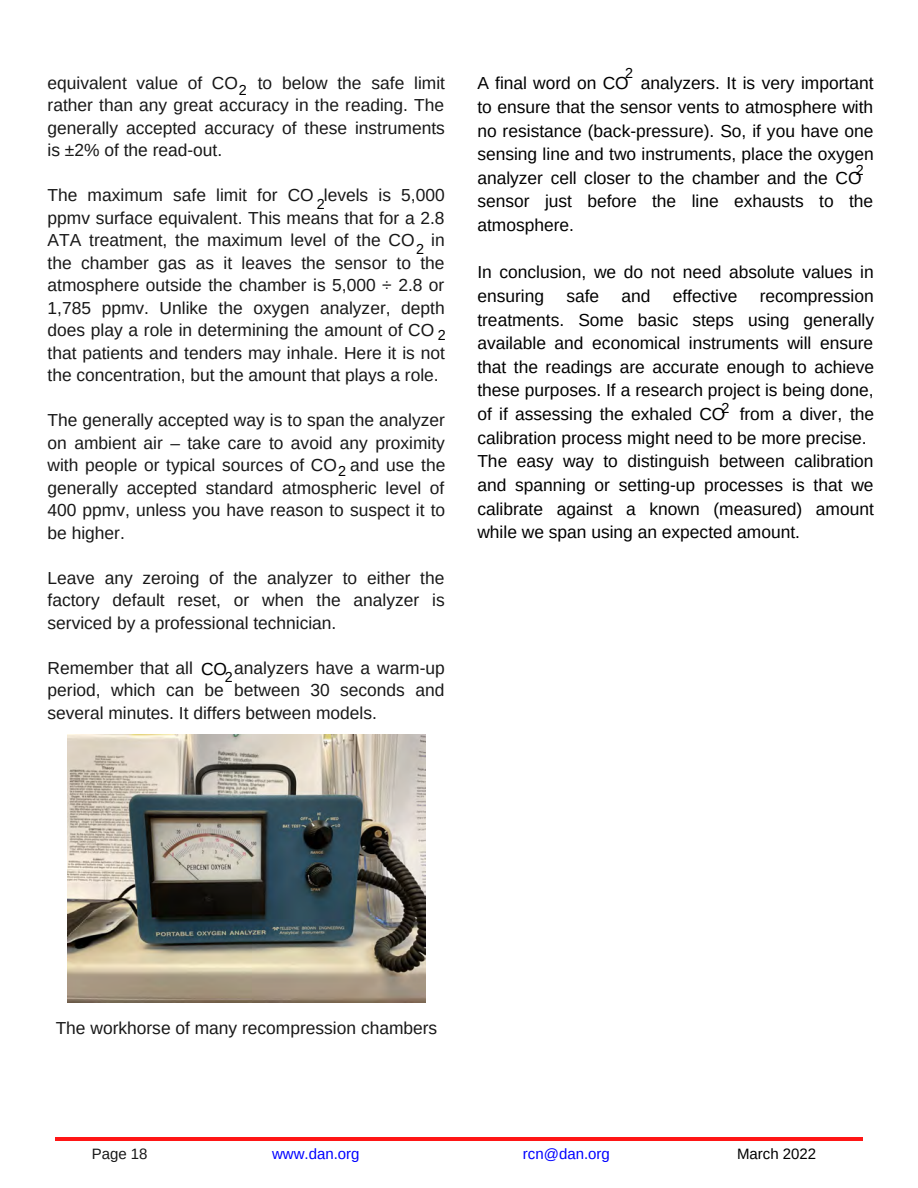
<style>
.page{position:relative;width:918px;height:1188px;background:#fff}
.page>*{position:absolute;margin:0;border:0;box-sizing:border-box;transform-origin:0 0}
.t1{font:17.4px/22.5px "Arimo";color:#181818;text-align:justify}
.t2{font:17.4px/23.7px "Arimo";color:#000}
.t3{font:15px "Arimo";color:#00f}
.t4{font:15px "Arimo";color:#000}
.t5{font:15px "Arimo";color:#181818}
.t6{font:14.4px "Arimo";color:#000}
.s1{color:#fff}
.s2{color:#000}
</style>
<div class="page">
<hr style="left:55px;top:1137px;width:808px;height:3px;background:#ff1616">
<img style="left:68px;top:735px;width:358px;height:268px">
<p class="t1" style="left:48px;top:72px;width:399px">equivalent value of CO to below the safe limit rather than any great accuracy in the reading. The generally accepted accuracy of these instruments is ±2% of the read-out.</p>
<p class="t1" style="left:48px;top:184px;width:399px">The maximum safe limit for CO levels is 5,000 ppmv surface equivalent. This means that for a 2.8<br>ATA treatment, the maximum level of the CO in the chamber gas as it leaves the sensor to the atmosphere outside the chamber is 5,000 ÷ 2.8 or 1,785 ppmv. Unlike the oxygen analyzer, depth does play a role in determining the amount of CO <span class="s1">. </span>that patients and tenders may inhale. Here it is not the concentration, but the amount that plays a role.</p>
<p class="t1" style="left:48px;top:409px;width:399px">The generally accepted way is to span the analyzer on ambient air – take care to avoid any proximity with people or typical sources of CO and use the generally accepted standard atmospheric level of 400 ppmv, unless you have reason to suspect it to be higher.</p>
<p class="t1" style="left:48px;top:567px;width:399px">Leave any zeroing of the analyzer to either the factory default reset, or when the analyzer is serviced by a professional technician.</p>
<p class="t1" style="left:48px;top:657px;width:147px">Remember that all</p>
<p class="t6" style="left:239px;top:82px;width:10px">2</p>
<p class="t6" style="left:317px;top:196px;width:10px">2</p>
<p class="t6" style="left:416px;top:241px;width:10px">2</p>
<p class="t6" style="left:438px;top:327px;width:10px">2</p>
<p class="t6" style="left:338px;top:463px;width:10px">2</p>
<p class="t1" style="left:48px;top:657px;width:399px;text-indent:153px"><span class="s2">CO</span> analyzers have a warm-up period, which can be between 30 seconds and several minutes. It differs between models.</p>
<p class="t6" style="left:225px;top:669px;width:10px">2</p>
<p class="t6" style="left:625px;top:65px;width:10px">2</p>
<p class="t2" style="left:477px;top:71px;width:398px;text-align:justify">A final word on CO analyzers. It is very important to ensure that the sensor vents to atmosphere with no resistance (back-pressure). So, if you have one sensing line and two instruments, place the oxygen analyzer cell closer to the chamber and the CO <span class="s1">. </span>sensor just before the line exhausts to the atmosphere.</p>
<p class="t2" style="left:477px;top:260px;width:398px">In conclusion, we do not need absolute values in ensuring</p>
<p class="t6" style="left:856px;top:162px;width:10px">2</p>
<p class="t2" style="left:477px;top:284px;width:398px;text-indent:282px">recompression treatments. Some basic steps using generally available and economical instruments will ensure that the readings are accurate enough to achieve these purposes. If a research project is being done, of if assessing the exhaled CO from a diver, the calibration process might need to be more precise.<br>The easy way to distinguish between calibration and spanning or setting-up processes is that we calibrate against a known (measured) amount while we span using an expected amount.</p>
<p class="t2" style="left:566px;top:284px;width:34px">safe</p>
<p class="t2" style="left:621px;top:284px;width:31px">and</p>
<p class="t2" style="left:673px;top:284px;width:66px">effective</p>
<p class="t6" style="left:722px;top:400px;width:10px">2</p>
<p class="t1" style="left:56px;top:1017px;width:383px">The workhorse of many recompression chambers</p>
<p class="t5" style="left:92px;top:1146px;width:57px">Page 18</p>
<p class="t3" style="left:272px;top:1146px;width:89px">www.dan.org</p>
<p class="t3" style="left:523px;top:1146px;width:88px">rcn@dan.org</p>
<p class="t4" style="left:737px;top:1146px;width:81px">March 2022</p>
</div>
